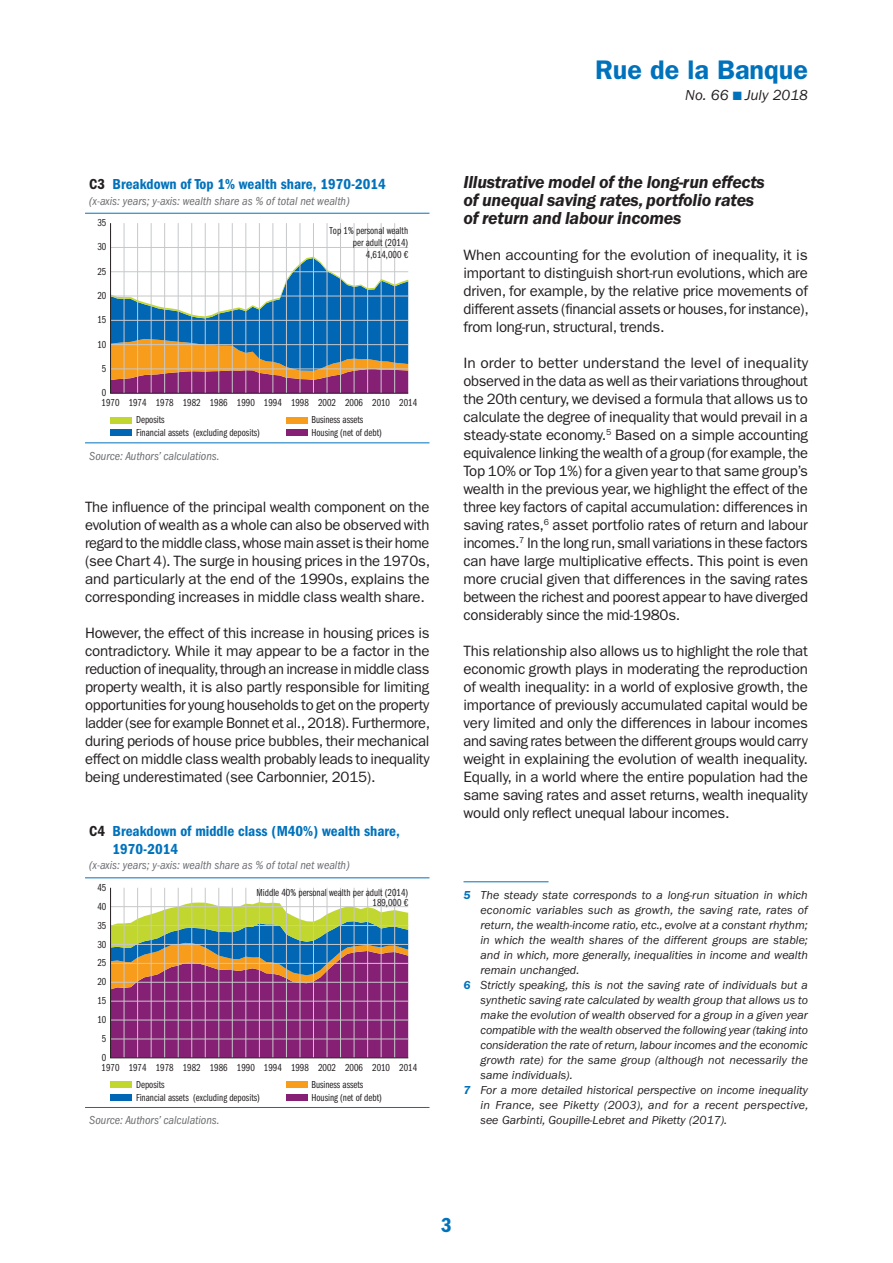
<style>
.page{position:relative;width:893px;height:1263px;background:#fff}
.page>*{position:absolute;margin:0;border:0;box-sizing:border-box;transform-origin:0 0}
.t1{font:600 27px "ITC Franklin Gothic Std";color:#0072bc}
.t2{font:21px "ITC Franklin Gothic Std Dm Cd";color:#0072bc}
.t3{font:italic 600 18px/18px "ITC Franklin Gothic Std";letter-spacing:-.015em;color:#231f20}
.t4{font:15px/18px "ITC Franklin Gothic Std";letter-spacing:-.015em;color:#231f20;text-align:justify}
.t5{font:15px/18px "ITC Franklin Gothic Std Dm Cd";color:#0072bc}
.t6{font:italic 15px "ITC Franklin Gothic Std";color:#231f20}
.t7{font:italic 12px "ITC Franklin Gothic Std";color:#231f20}
.t8{font:italic condensed 12px "ITC Franklin Gothic Std";color:#6c6d70}
.t9{font:10.5px/12.8px "ITC Franklin Gothic Std Bk Cp";color:#231f20}
.s1{color:#231f20}
.s2{color:#0072bc}
.s3{font-weight:600;color:#0072bc}
</style>
<div class="page">
<hr style="left:85px;top:442px;width:344px;height:1px;background:#0072bc">
<hr style="left:85px;top:213px;width:344px;height:1px;background:#0072bc">
<div style="left:111px;top:417px;width:21px;height:6px;background:#c1d72f"></div>
<div style="left:111px;top:430px;width:21px;height:6px;background:#0166b3"></div>
<div style="left:286px;top:417px;width:21px;height:6px;background:#f89c1c"></div>
<div style="left:286px;top:430px;width:21px;height:6px;background:#862074"></div>
<svg style="left:110px;top:223px;width:299px;height:171px"></svg>
<hr style="left:85px;top:1107px;width:344px;height:1px;background:#0072bc">
<hr style="left:85px;top:877px;width:344px;height:1px;background:#0072bc">
<svg style="left:110px;top:887px;width:299px;height:171px;background:#9a7488"></svg>
<div style="left:111px;top:1081px;width:21px;height:7px;background:#c1d72f"></div>
<div style="left:111px;top:1094px;width:21px;height:7px;background:#0166b3"></div>
<div style="left:286px;top:1081px;width:21px;height:7px;background:#f89c1c"></div>
<div style="left:286px;top:1094px;width:21px;height:7px;background:#862074"></div>
<hr style="left:463px;top:881px;width:86px;height:1px;background:#0072bc">
<p class="t5" style="left:89px;top:175px;width:298px"><span class="s1">C3</span> Breakdown of Top 1% wealth share, 1970-2014</p>
<p class="t8" style="left:89px;top:194px;width:262px">(x-axis: years; y-axis: wealth share as % of total net wealth)</p>
<p class="t9" style="left:97px;top:216px;width:10px">35</p>
<p class="t9" style="left:97px;top:241px;width:10px">30</p>
<p class="t9" style="left:97px;top:265px;width:10px">25</p>
<p class="t9" style="left:97px;top:289px;width:10px">20</p>
<p class="t9" style="left:97px;top:314px;width:10px">15</p>
<p class="t9" style="left:97px;top:338px;width:10px">10</p>
<p class="t9" style="left:102px;top:362px;width:6px">5</p>
<p class="t9" style="left:102px;top:387px;width:6px">0</p>
<p class="t9" style="left:330px;top:225px;width:80px;line-height:12px;text-align:right">Top 1% personal wealth per adult (2014)<br>4,614,000 €</p>
<p class="t9" style="left:102px;top:396px;width:317px">1970 1974 1978 1982 1986 1990 1994 1998 2002 2006 2010 2014</p>
<p class="t9" style="left:136px;top:426px;width:125px">Financial assets (excluding deposits)</p>
<p class="t9" style="left:136px;top:414px;width:30px">Deposits</p>
<p class="t9" style="left:311px;top:414px;width:72px">Business assets<br>Housing (net of debt)</p>
<p class="t8" style="left:89px;top:449px;width:132px">Source: Authors’ calculations.</p>
<p class="t4" style="left:85px;top:498px;width:347px">The influence of the principal wealth component on the evolution of wealth as a whole can also be observed with regard to the middle class, whose main asset is their home (see Chart 4). The surge in housing prices in the 1970s, and particularly at the end of the 1990s, explains the corresponding increases in middle class wealth share.</p>
<p class="t4" style="left:85px;top:624px;width:347px">However, the effect of this increase in housing prices is contradictory. While it may appear to be a factor in the reduction of inequality, through an increase in middle class property wealth, it is also partly responsible for limiting opportunities for young households to get on the property ladder (see for example Bonnet et al., 2018). Furthermore, during periods of house price bubbles, their mechanical effect on middle class wealth probably leads to inequality being underestimated (see Carbonnier, 2015).</p>
<p class="t5" style="left:113px;top:822px;width:289px;text-indent:-23px"><span class="s1">C4</span> Breakdown of middle class (M40%) wealth share,<br>1970-2014</p>
<p class="t8" style="left:89px;top:859px;width:262px">(x-axis: years; y-axis: wealth share as % of total net wealth)</p>
<p class="t9" style="left:97px;top:881px;width:10px">45</p>
<p class="t9" style="left:97px;top:900px;width:10px">40</p>
<p class="t9" style="left:97px;top:919px;width:10px">35</p>
<p class="t9" style="left:97px;top:938px;width:10px">30</p>
<p class="t9" style="left:97px;top:957px;width:10px">25</p>
<p class="t9" style="left:97px;top:976px;width:10px">20</p>
<p class="t9" style="left:97px;top:994px;width:10px">15</p>
<p class="t9" style="left:97px;top:1013px;width:10px">10</p>
<p class="t9" style="left:102px;top:1032px;width:6px">5</p>
<p class="t9" style="left:102px;top:1051px;width:6px">0</p>
<p class="t9" style="left:257px;top:887px;width:153px;line-height:10.9px;text-align:right">Middle 40% personal wealth per adult (2014)<br>189,000 €</p>
<p class="t9" style="left:102px;top:1061px;width:317px">1970 1974 1978 1982 1986 1990 1994 1998 2002 2006 2010 2014</p>
<p class="t9" style="left:136px;top:1078px;width:125px">Deposits<br>Financial assets (excluding deposits)</p>
<p class="t9" style="left:311px;top:1078px;width:72px">Business assets<br>Housing (net of debt)</p>
<p class="t8" style="left:89px;top:1113px;width:132px">Source: Authors’ calculations.</p>
<h1 class="t1" style="left:595px;top:54px;width:214px">Rue de la Banque</h1>
<p class="t6" style="left:685px;top:86px;width:124px">No. 66 <span class="s2">■</span> July 2018</p>
<p class="t3" style="left:463px;top:173px;width:303px">Illustrative model of the long-run effects of unequal saving rates, portfolio rates of return and labour incomes</p>
<p class="t4" style="left:463px;top:246px;width:347px">When accounting for the evolution of inequality, it is important to distinguish short-run evolutions, which are driven, for example, by the relative price movements of different assets (financial assets or houses, for instance), from long-run, structural, trends.</p>
<p class="t4" style="left:463px;top:354px;width:346px">In order to better understand the level of inequality observed in the data as well as their variations throughout the 20th century, we devised a formula that allows us to calculate the degree of inequality that would prevail in a steady-state economy.<sup>5</sup> Based on a simple accounting equivalence linking the wealth of a group (for example, the Top 10% or Top 1%) for a given year to that same group’s wealth in the previous year, we highlight the effect of the three key factors of capital accumulation: differences in saving rates,<sup>6</sup> asset portfolio rates of return and labour incomes.<sup>7</sup> In the long run, small variations in these factors can have large multiplicative effects. This point is even more crucial given that differences in the saving rates between the richest and poorest appear to have diverged considerably since the mid-1980s.</p>
<p class="t4" style="left:463px;top:642px;width:346px">This relationship also allows us to highlight the role that economic growth plays in moderating the reproduction of wealth inequality: in a world of explosive growth, the importance of previously accumulated capital would be very limited and only the differences in labour incomes and saving rates between the different groups would carry weight in explaining the evolution of wealth inequality.<br>Equally, in a world where the entire population had the same saving rates and asset returns, wealth inequality would only reflect unequal labour incomes.</p>
<p class="t7" style="left:463px;top:888px;width:346px"><span class="s3">5</span> The steady state corresponds to a long-run situation in which</p>
<p class="t7" style="left:480px;top:903px;width:329px">economic variables such as growth, the saving rate, rates of</p>
<p class="t7" style="left:480px;top:918px;width:329px">return, the wealth-income ratio, etc., evolve at a constant rhythm;</p>
<p class="t7" style="left:480px;top:933px;width:329px">in which the wealth shares of the different groups are stable;</p>
<p class="t7" style="left:480px;top:948px;width:329px">and in which, more generally, inequalities in income and wealth</p>
<p class="t7" style="left:480px;top:963px;width:100px">remain unchanged.</p>
<p class="t7" style="left:463px;top:978px;width:346px"><span class="s3">6</span> Strictly speaking, this is not the saving rate of individuals but a</p>
<p class="t7" style="left:480px;top:993px;width:329px">synthetic saving rate calculated by wealth group that allows us to</p>
<p class="t7" style="left:480px;top:1008px;width:329px">make the evolution of wealth observed for a group in a given year</p>
<p class="t7" style="left:480px;top:1023px;width:329px">compatible with the wealth observed the following year (taking into</p>
<p class="t7" style="left:480px;top:1038px;width:329px">consideration the rate of return, labour incomes and the economic</p>
<p class="t7" style="left:480px;top:1053px;width:329px">growth rate) for the same group (although not necessarily the</p>
<p class="t7" style="left:480px;top:1068px;width:94px">same individuals).</p>
<p class="t7" style="left:463px;top:1083px;width:346px"><span class="s3">7</span> For a more detailed historical perspective on income inequality</p>
<p class="t7" style="left:480px;top:1098px;width:329px">in France, see Piketty (2003), and for a recent perspective,</p>
<p class="t7" style="left:480px;top:1113px;width:248px">see Garbinti, Goupille-Lebret and Piketty (2017).</p>
<h2 class="t2" style="left:441px;top:1213px;width:12px">3</h2>
</div>
